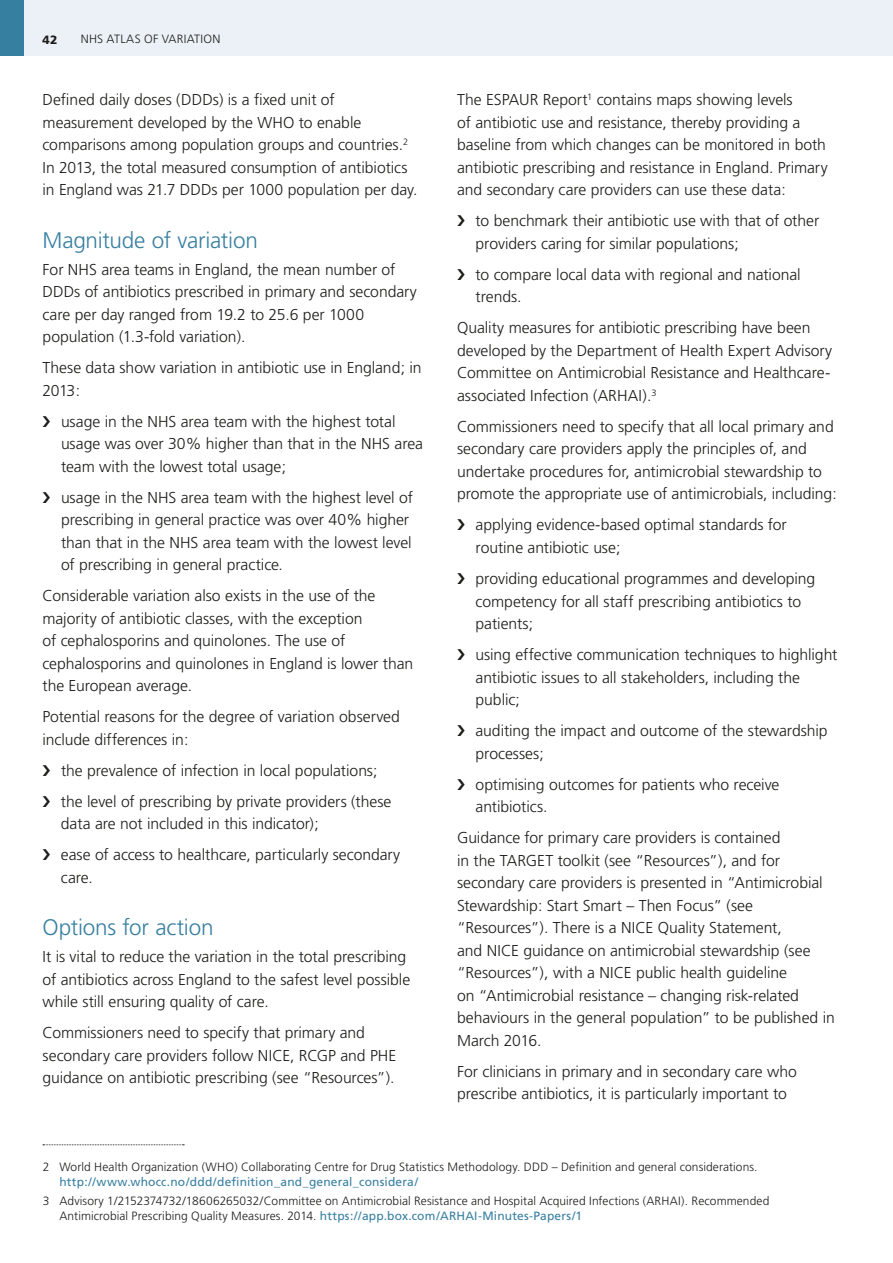
<style>
.page{position:relative;width:893px;height:1263px;background:#fff}
.page>*{position:absolute;margin:0;border:0;box-sizing:border-box;transform-origin:0 0}
.t1{font:300 22.5px "Frutiger";letter-spacing:-.01em;color:#377fa1}
.t2{font:300 15.75px/22.5px "Frutiger";letter-spacing:-.005em;color:#1d1d1b}
.t3{font:300 12px/15px "Frutiger";letter-spacing:.005em;color:#1d1d1b}
.t4{font:12px "Frutiger";letter-spacing:.015em;color:#377fa1}
.t5{font:300 12px "Frutiger";letter-spacing:.025em;color:#1d1d1b}
.t6{font:900 12px "Frutiger";color:#1d1d1b}
.s1{font-weight:400;color:#377fa1}
</style>
<div class="page">
<div style="left:0;top:0;width:893px;height:55px;background:#ebf1f6"></div>
<div style="left:0;top:0;width:23px;height:55px;background:#377fa1"></div>
<svg style="left:43px;top:1144px;width:141px;height:1px"></svg>
<p class="t6" style="left:43px;top:32px;width:16px">42</p>
<p class="t5" style="left:81px;top:32px;width:141px">NHS ATLAS OF VARIATION</p>
<p class="t2" style="left:43px;top:89px;width:377px">Defined daily doses (DDDs) is a fixed unit of measurement developed by the WHO to enable comparisons among population groups and countries.<sup>2<br></sup>In 2013, the total measured consumption of antibiotics in England was 21.7 DDDs per 1000 population per day.</p>
<h1 class="t1" style="left:43px;top:227px;width:217px">Magnitude of variation</h1>
<p class="t2" style="left:43px;top:258px;width:376px">For NHS area teams in England, the mean number of DDDs of antibiotics prescribed in primary and secondary care per day ranged from 19.2 to 25.6 per 1000 population (1.3-fold variation).</p>
<p class="t2" style="left:43px;top:357px;width:381px">These data show variation in antibiotic use in England; in<br>2013:</p>
<p class="t2" style="left:61px;top:410px;width:364px">usage in the NHS area team with the highest total usage was over 30% higher than that in the NHS area team with the lowest total usage;</p>
<p class="t2" style="left:61px;top:486px;width:354px">usage in the NHS area team with the highest level of prescribing in general practice was over 40% higher than that in the NHS area team with the lowest level of prescribing in general practice.</p>
<p class="t2" style="left:43px;top:585px;width:372px">Considerable variation also exists in the use of the majority of antibiotic classes, with the exception<br>of cephalosporins and quinolones. The use of cephalosporins and quinolones in England is lower than the European average.</p>
<p class="t2" style="left:43px;top:706px;width:359px">Potential reasons for the degree of variation observed include differences in:</p>
<p class="t2" style="left:61px;top:755px;width:332px;line-height:31px">the prevalence of infection in local populations; the level of prescribing by private providers (these</p>
<p class="t2" style="left:61px;top:808px;width:341px;line-height:31px">data are not included in this indicator);<br>ease of access to healthcare, particularly secondary</p>
<p class="t2" style="left:61px;top:866px;width:33px">care.</p>
<h1 class="t1" style="left:43px;top:915px;width:173px">Options for action</h1>
<p class="t2" style="left:43px;top:945px;width:369px">It is vital to reduce the variation in the total prescribing of antibiotics across England to the safest level possible while still ensuring quality of care.</p>
<p class="t2" style="left:43px;top:1021px;width:355px">Commissioners need to specify that primary and secondary care providers follow NICE, RCGP and PHE guidance on antibiotic prescribing (see “Resources”).</p>
<p class="t2" style="left:457px;top:89px;width:372px">The ESPAUR Report<sup>1</sup> contains maps showing levels<br>of antibiotic use and resistance, thereby providing a baseline from which changes can be monitored in both antibiotic prescribing and resistance in England. Primary and secondary care providers can use these data:</p>
<p class="t2" style="left:476px;top:210px;width:345px">to benchmark their antibiotic use with that of other providers caring for similar populations;</p>
<p class="t2" style="left:476px;top:263px;width:327px">to compare local data with regional and national trends.</p>
<p class="t2" style="left:457px;top:317px;width:377px">Quality measures for antibiotic prescribing have been developed by the Department of Health Expert Advisory Committee on Antimicrobial Resistance and Healthcare&shy;associated Infection (ARHAI).<sup>3</sup></p>
<p class="t2" style="left:457px;top:415px;width:381px">Commissioners need to specify that all local primary and secondary care providers apply the principles of, and undertake procedures for, antimicrobial stewardship to promote the appropriate use of antimicrobials, including:</p>
<p class="t2" style="left:476px;top:514px;width:313px">applying evidence-based optimal standards for routine antibiotic use;</p>
<p class="t2" style="left:476px;top:567px;width:341px">providing educational programmes and developing competency for all staff prescribing antibiotics to patients;</p>
<p class="t2" style="left:476px;top:643px;width:363px">using effective communication techniques to highlight antibiotic issues to all stakeholders, including the public;</p>
<p class="t2" style="left:476px;top:719px;width:353px">auditing the impact and outcome of the stewardship processes;</p>
<p class="t2" style="left:476px;top:773px;width:305px">optimising outcomes for patients who receive antibiotics.</p>
<p class="t2" style="left:457px;top:826px;width:379px">Guidance for primary care providers is contained<br>in the TARGET toolkit (see “Resources”), and for secondary care providers is presented in “Antimicrobial Stewardship: Start Smart – Then Focus” (see “Resources”). There is a NICE Quality Statement,<br>and NICE guidance on antimicrobial stewardship (see “Resources”), with a NICE public health guideline<br>on “Antimicrobial resistance – changing risk-related behaviours in the general population” to be published in March 2016.</p>
<p class="t2" style="left:457px;top:1060px;width:341px">For clinicians in primary and in secondary care who prescribe antibiotics, it is particularly important to</p>
<p class="t3" style="left:43px;top:1160px;width:716px">2 World Health Organization (WHO) Collaborating Centre for Drug Statistics Methodology. DDD – Definition and general considerations.</p>
<p class="t4" style="left:59px;top:1175px;width:360px">http://www.whocc.no/ddd/definition_and_general_considera/</p>
<p class="t3" style="left:59px;top:1194px;width:711px;text-indent:-16px">3 Advisory 1/2152374732/18606265032/Committee on Antimicrobial Resistance and Hospital Acquired Infections (ARHAI). Recommended<br>Antimicrobial Prescribing Quality Measures. 2014. <span class="s1">https://app.box.com/ARHAI-Minutes-Papers/1</span></p>
</div>
